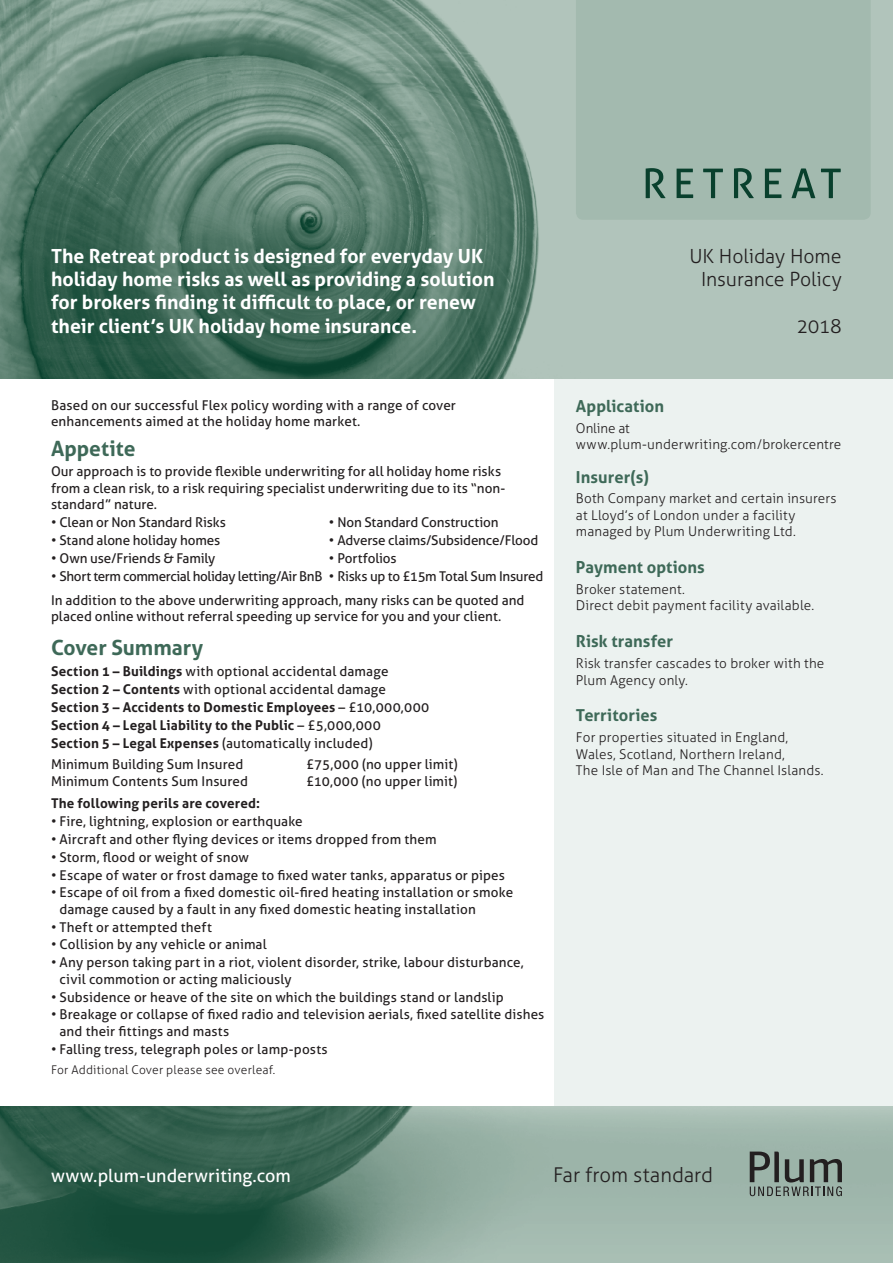
<style>
.page{position:relative;width:893px;height:1263px;background:#fff}
.page>*{position:absolute;margin:0;border:0;box-sizing:border-box;transform-origin:0 0}
.t1{font:700 21px "Aller";color:#3e6958}
.t2{font:300 20.4px "Aller";color:#231f20}
.t3{font:700 19.5px/23.4px "Aller";color:#fff}
.t4{font:300 19.5px/23.4px "Aller";letter-spacing:-.005em;color:#231f20;text-align:right}
.t5{font:18px "Aller";letter-spacing:-.005em;color:#fff}
.t6{font:700 16.5px "Aller";letter-spacing:.005em;color:#3e6958}
.t7{font:13.5px/16.5px "Aller";letter-spacing:.005em;color:#231f20}
.t8{font:300 13.5px/16.5px "Aller";letter-spacing:.01em;color:#231f20}
.t9{font:700 13.5px "Aller";letter-spacing:.01em;color:#231f20}
.t10{font:13.5px "Aller";letter-spacing:-.03em;color:#231f20}
.t11{font:13.5px "Aller";letter-spacing:-.015em;color:#231f20}
.t12{font:13.5px "Aller";letter-spacing:-.02em;color:#231f20}
.t13{font:300 12px "Aller";letter-spacing:.015em;color:#231f20}
.s1{font-weight:700}
.s2{font-weight:400}
</style>
<div class="page">
<div style="left:555px;top:0;width:338px;height:1263px;background:#ecf2f0"></div>
<img style="left:0;top:1107px;width:893px;height:156px">
<img style="left:0;top:0;width:893px;height:378px">
<div style="left:576px;top:0;width:295px;height:220px;background:#a3baaf"></div>
<svg style="left:750px;top:1151px;width:92px;height:45px;background:#75847d"></svg>
<svg style="left:646px;top:168px;width:195px;height:30px;background:#769689"></svg>
<p class="t3" style="left:51px;top:244px;width:445px">The Retreat product is designed for everyday UK holiday home risks as well as providing a solution for brokers finding it difficult to place, or renew their client’s UK holiday home insurance.</p>
<p class="t4" style="left:689px;top:244px;width:154px">UK Holiday Home<br>Insurance Policy</p>
<p class="t4" style="left:797px;top:314px;width:46px">2018</p>
<p class="t7" style="left:51px;top:397px;width:406px">Based on our successful Flex policy wording with a range of cover enhancements aimed at the holiday home market.</p>
<p class="t1" style="left:51px;top:435px;width:86px">Appetite</p>
<p class="t7" style="left:51px;top:463px;width:456px">Our approach is to provide flexible underwriting for all holiday home risks from a clean risk, to a risk requiring specialist underwriting due to its “non&shy;standard” nature.</p>
<p class="t7" style="left:51px;top:514px;width:176px">• Clean or Non Standard Risks</p>
<p class="t7" style="left:51px;top:532px;width:171px">• Stand alone holiday homes</p>
<p class="t7" style="left:51px;top:550px;width:166px">• Own use/Friends &amp; Family</p>
<p class="t10" style="left:51px;top:568px;width:273px">• Short term commercial holiday letting/Air BnB</p>
<p class="t7" style="left:329px;top:514px;width:171px">• Non Standard Construction</p>
<p class="t11" style="left:329px;top:532px;width:211px">• Adverse claims/Subsidence/Flood</p>
<p class="t7" style="left:329px;top:550px;width:69px">• Portfolios</p>
<p class="t12" style="left:329px;top:568px;width:216px">• Risks up to £15m Total Sum Insured</p>
<p class="t7" style="left:51px;top:591px;width:475px">In addition to the above underwriting approach, many risks can be quoted and placed online without referral speeding up service for you and your client.</p>
<p class="t1" style="left:51px;top:634px;width:154px">Cover Summary</p>
<p class="t7" style="left:51px;top:662px;width:339px"><span class="s1">Section 1 – Buildings</span> with optional accidental damage</p>
<p class="t7" style="left:51px;top:681px;width:337px"><span class="s1">Section 2 – Contents</span> with optional accidental damage</p>
<p class="t9" style="left:51px;top:699px;width:380px">Section 3 – Accidents to Domestic Employees <span class="s2">– £10,000,000</span></p>
<p class="t9" style="left:51px;top:717px;width:331px">Section 4 – Legal Liability to the Public <span class="s2">– £5,000,000</span></p>
<p class="t7" style="left:51px;top:735px;width:323px"><span class="s1">Section 5 – Legal Expenses</span> (automatically included)</p>
<p class="t7" style="left:51px;top:756px;width:194px">Minimum Building Sum Insured</p>
<p class="t7" style="left:306px;top:756px;width:153px">£75,000 (no upper limit)</p>
<p class="t7" style="left:51px;top:772px;width:199px">Minimum Contents Sum Insured</p>
<p class="t7" style="left:306px;top:772px;width:153px">£10,000 (no upper limit)</p>
<p class="t9" style="left:51px;top:795px;width:211px">The following perils are covered:</p>
<p class="t7" style="left:51px;top:813px;width:253px">• Fire, lightning, explosion or earthquake</p>
<p class="t7" style="left:51px;top:831px;width:387px">• Aircraft and other flying devices or items dropped from them</p>
<p class="t7" style="left:51px;top:849px;width:200px">• Storm, flood or weight of snow</p>
<p class="t7" style="left:51px;top:866px;width:455px">• Escape of water or frost damage to fixed water tanks, apparatus or pipes</p>
<p class="t7" style="left:60px;top:884px;width:455px;text-indent:-9px">• Escape of oil from a fixed domestic oil-fired heating installation or smoke damage caused by a fault in any fixed domestic heating installation</p>
<p class="t7" style="left:51px;top:918px;width:162px">• Theft or attempted theft</p>
<p class="t7" style="left:51px;top:936px;width:217px">• Collision by any vehicle or animal</p>
<p class="t7" style="left:60px;top:954px;width:466px;text-indent:-9px">• Any person taking part in a riot, violent disorder, strike, labour disturbance, civil commotion or acting maliciously</p>
<p class="t7" style="left:51px;top:988px;width:454px">• Subsidence or heave of the site on which the buildings stand or landslip</p>
<p class="t7" style="left:60px;top:1006px;width:486px;text-indent:-9px">• Breakage or collapse of fixed radio and television aerials, fixed satellite dishes and their fittings and masts</p>
<p class="t7" style="left:51px;top:1040px;width:278px">• Falling tress, telegraph poles or lamp-posts</p>
<p class="t13" style="left:51px;top:1063px;width:226px">For Additional Cover please see overleaf.</p>
<p class="t6" style="left:576px;top:396px;width:90px">Application</p>
<p class="t8" style="left:576px;top:420px;width:267px">Online at www.plum-underwriting.com/brokercentre</p>
<p class="t6" style="left:576px;top:467px;width:74px">Insurer(s)</p>
<p class="t8" style="left:576px;top:490px;width:262px">Both Company market and certain insurers at Lloyd’s of London under a facility managed by Plum Underwriting Ltd.</p>
<p class="t6" style="left:576px;top:557px;width:130px">Payment options</p>
<p class="t8" style="left:576px;top:581px;width:240px">Broker statement.<br>Direct debit payment facility available.</p>
<p class="t6" style="left:576px;top:631px;width:99px">Risk transfer</p>
<p class="t8" style="left:576px;top:655px;width:250px">Risk transfer cascades to broker with the<br>Plum Agency only.</p>
<p class="t6" style="left:576px;top:705px;width:83px">Territories</p>
<p class="t8" style="left:576px;top:729px;width:214px">For properties situated in England,</p>
<p class="t8" style="left:576px;top:746px;width:249px">Wales, Scotland, Northern Ireland,<br>The Isle of Man and The Channel Islands.</p>
<p class="t5" style="left:51px;top:1165px;width:241px">www.plum-underwriting.com</p>
<p class="t2" style="left:553px;top:1163px;width:161px">Far from standard</p>
</div>
